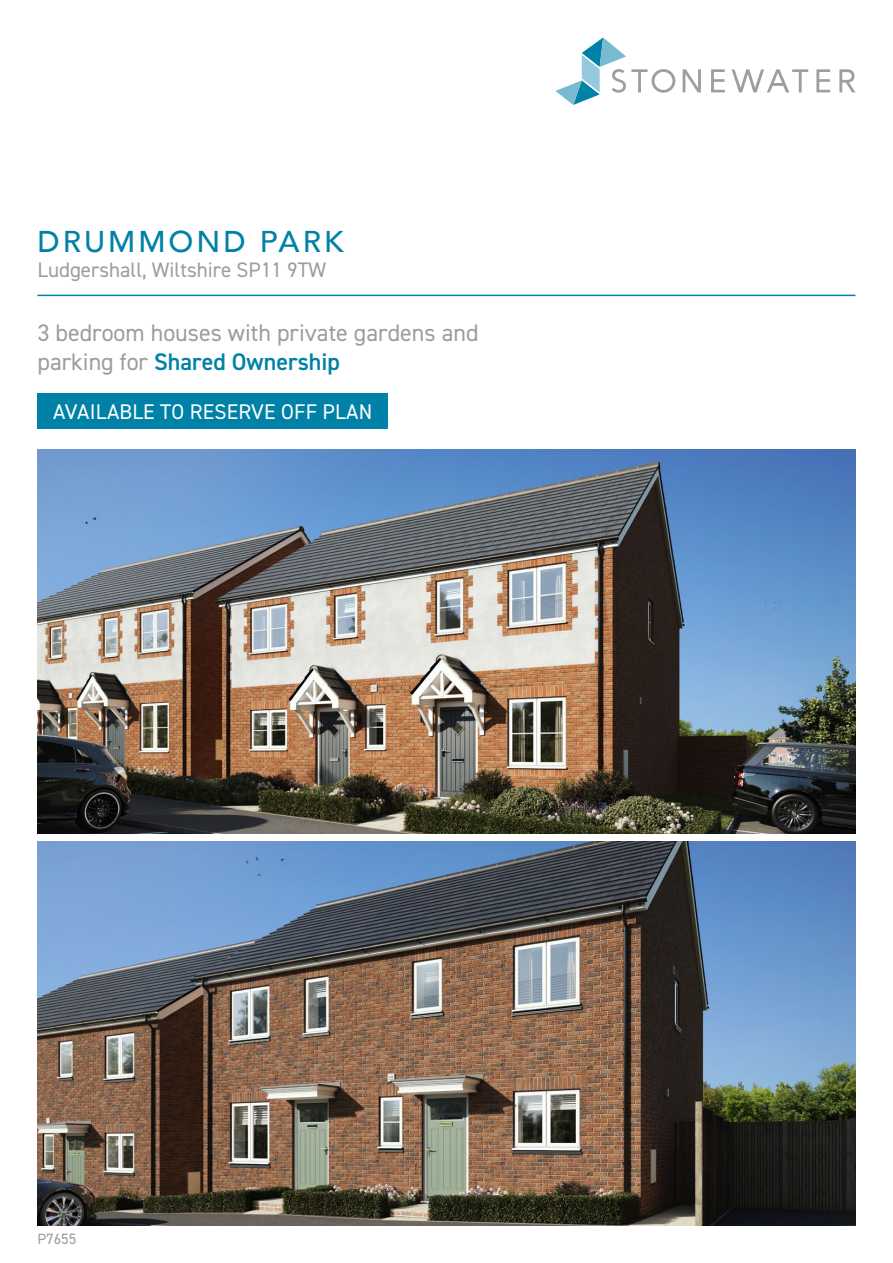
<style>
.page{position:relative;width:893px;height:1263px;background:#fff}
.page>*{position:absolute;margin:0;border:0;box-sizing:border-box;transform-origin:0 0}
.t1{font:500 30px "Avenir";letter-spacing:.1em;color:#0081a7}
.t2{font:24px/28.8px "DIN2014";color:#9d9d9c}
.t3{font:21.3px "DIN2014";letter-spacing:.01em;color:#fff}
.t4{font:21px "DIN2014";color:#9d9d9c}
.t5{font:15px "DIN2014";color:#9d9d9c}
.s1{font-weight:600;color:#0081a7}
</style>
<div class="page">
<svg style="left:555px;top:38px;width:120px;height:67px"></svg>
<svg style="left:683px;top:69px;width:18px;height:23px"></svg>
<svg style="left:711px;top:69px;width:14px;height:23px"></svg>
<svg style="left:732px;top:69px;width:76px;height:23px"></svg>
<svg style="left:816px;top:69px;width:14px;height:23px"></svg>
<svg style="left:839px;top:69px;width:16px;height:23px"></svg>
<hr style="left:38px;top:295px;width:817px;height:1px;background:#0081a7">
<div style="left:38px;top:393px;width:350px;height:36px;background:#0081a7"></div>
<img style="left:38px;top:841px;width:817px;height:384px">
<img style="left:38px;top:449px;width:817px;height:384px">
<p class="t1" style="left:38px;top:216px;width:307px">DRUMMOND PARK</p>
<p class="t4" style="left:38px;top:257px;width:290px">Ludgershall, Wiltshire SP11 9TW</p>
<p class="t2" style="left:38px;top:318px;width:443px">3 bedroom houses with private gardens and parking for <span class="s1">Shared Ownership</span></p>
<p class="t3" style="left:53px;top:399px;width:321px">AVAILABLE TO RESERVE OFF PLAN</p>
<p class="t5" style="left:38px;top:1230px;width:40px">P7655</p>
</div>
